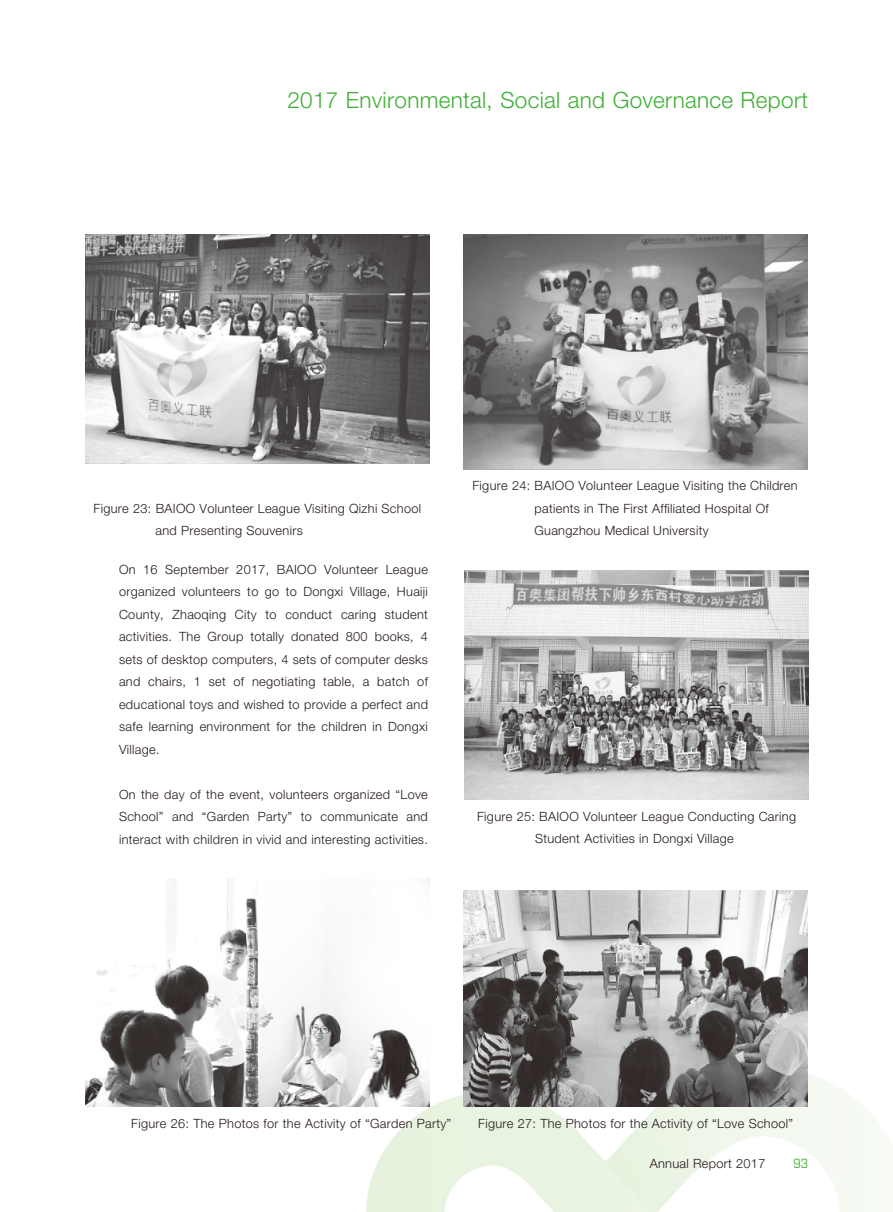
<style>
.page{position:relative;width:893px;height:1212px;background:#fff}
.page>*{position:absolute;margin:0;border:0;box-sizing:border-box;transform-origin:0 0}
.t1{font:300 22.5px "Helvetica Neue";letter-spacing:.015em;color:#40af36}
.t2{font:300 12.75px/22.5px "Helvetica Neue";letter-spacing:.025em;color:#231916}
.t3{font:condensed 12.75px "Eurostile";color:#40af36}
</style>
<div class="page">
<img style="left:366px;top:1073px;width:524px;height:139px">
<img style="left:85px;top:235px;width:344px;height:228px">
<img style="left:463px;top:235px;width:345px;height:235px">
<img style="left:464px;top:570px;width:345px;height:230px">
<img style="left:85px;top:879px;width:344px;height:228px">
<img style="left:463px;top:890px;width:345px;height:217px">
<h1 class="t1" style="left:287px;top:86px;width:522px">2017 Environmental, Social and Governance Report</h1>
<p class="t2" style="left:156px;top:497px;width:267px;text-indent:-62px">Figure 23: BAIOO Volunteer League Visiting Qizhi School and Presenting Souvenirs</p>
<p class="t2" style="left:119px;top:558px;width:310px;text-align:justify">On 16 September 2017, BAIOO Volunteer League organized volunteers to go to Dongxi Village, Huaiji County, Zhaoqing City to conduct caring student activities. The Group totally donated 800 books, 4 sets of desktop computers, 4 sets of computer desks and chairs, 1 set of negotiating table, a batch of educational toys and wished to provide a perfect and safe learning environment for the children in Dongxi Village.</p>
<p class="t2" style="left:119px;top:783px;width:310px;text-align:justify">On the day of the event, volunteers organized “Love School” and “Garden Party” to communicate and interact with children in vivid and interesting activities.</p>
<p class="t2" style="left:534px;top:474px;width:265px;text-indent:-62px">Figure 24: BAIOO Volunteer League Visiting the Children patients in The First Affiliated Hospital Of<br>Guangzhou Medical University</p>
<p class="t2" style="left:477px;top:804px;width:320px;text-align:center">Figure 25: BAIOO Volunteer League Conducting Caring<br>Student Activities in Dongxi Village</p>
<p class="t2" style="left:131px;top:1111px;width:322px">Figure 26: The Photos for the Activity of “Garden Party”</p>
<p class="t2" style="left:478px;top:1111px;width:317px">Figure 27: The Photos for the Activity of “Love School”</p>
<p class="t2" style="left:650px;top:1151px;width:117px">Annual Report 2017</p>
<p class="t3" style="left:794px;top:1155px;width:16px">93</p>
</div>
